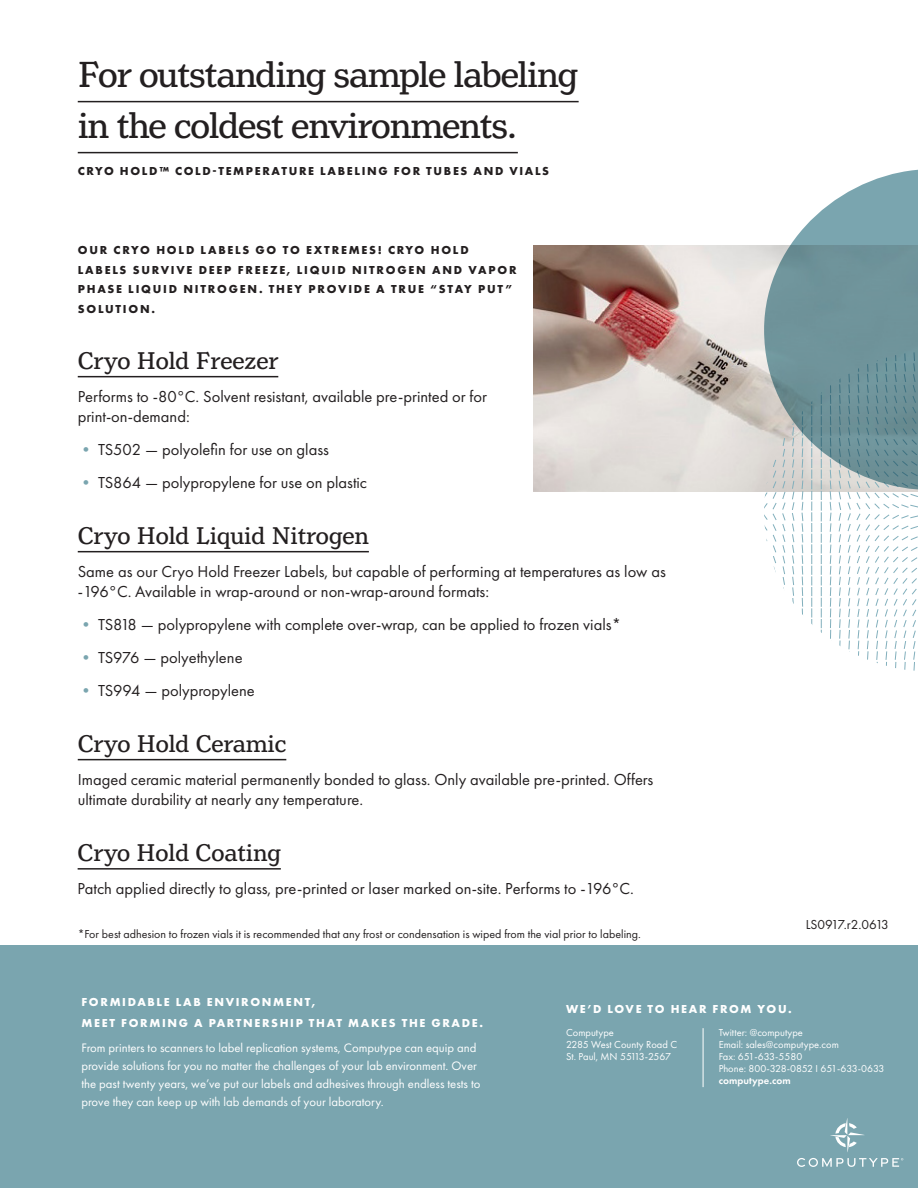
<style>
.page{position:relative;width:918px;height:1188px;background:#fff}
.page>*{position:absolute;margin:0;border:0;box-sizing:border-box;transform-origin:0 0}
.t1{font:38.25px "Henriette";letter-spacing:-.025em;color:#231f20}
.t2{font:25.5px "Henriette";color:#231f20}
.t3{font:16.5px/19.5px "Futura PT";color:#231f20}
.t4{font:13.5px "Futura PT";color:#231f20}
.t5{font:12.75px/18px "Futura PT";color:#fff}
.t6{font:700 12px/19.5px "Futura PT";letter-spacing:.15em;color:#231f20}
.t7{font:12px "Futura PT";color:#231f20}
.t8{font:700 12px/21px "Futura PT";letter-spacing:.14em;color:#fff}
.t9{font:10.5px/12px "Futura PT";color:#fff}
.s1{color:#7aa5af}
.s2{font-weight:600}
</style>
<div class="page">
<div style="left:0;top:945px;width:918px;height:243px;background:#7aa5af"></div>
<img style="left:533px;top:245px;width:315px;height:246px">
<svg style="left:811px;top:490px;width:2px;height:135px"></svg>
<svg style="left:802px;top:490px;width:1px;height:125px"></svg>
<svg style="left:792px;top:490px;width:2px;height:114px"></svg>
<svg style="left:764px;top:490px;width:22px;height:99px"></svg>
<svg style="left:821px;top:490px;width:1px;height:143px"></svg>
<svg style="left:830px;top:490px;width:1px;height:149px"></svg>
<svg style="left:839px;top:490px;width:2px;height:156px"></svg>
<svg style="left:848px;top:490px;width:70px;height:181px"></svg>
<svg style="left:764px;top:169px;width:154px;height:321px;background:#8ca8ad"></svg>
<hr style="left:78px;top:101px;width:501px;height:1px;background:#231f20">
<hr style="left:78px;top:152px;width:440px;height:1px;background:#231f20">
<hr style="left:78px;top:376px;width:200px;height:1px;background:#231f20">
<hr style="left:78px;top:551px;width:291px;height:1px;background:#231f20">
<svg style="left:830px;top:1118px;width:34px;height:34px"></svg>
<svg style="left:797px;top:1158px;width:106px;height:9px"></svg>
<hr style="left:703px;top:1028px;width:1px;height:59px;background:#fff">
<hr style="left:78px;top:759px;width:208px;height:1px;background:#231f20">
<hr style="left:78px;top:868px;width:203px;height:2px;background:#231f20">
<p class="t1" style="left:78px;top:53px;width:502px">For outstanding sample labeling</p>
<p class="t1" style="left:78px;top:104px;width:441px">in the coldest environments.</p>
<p class="t6" style="left:78px;top:161px;width:473px">CRYO HOLD™ COLD-TEMPERATURE LABELING FOR TUBES AND VIALS</p>
<p class="t6" style="left:78px;top:240px;width:440px">OUR CRYO HOLD LABELS GO TO EXTREMES! CRYO HOLD LABELS SURVIVE DEEP FREEZE, LIQUID NITROGEN AND VAPOR PHASE LIQUID NITROGEN. THEY PROVIDE A TRUE “STAY PUT” SOLUTION.</p>
<p class="t2" style="left:78px;top:346px;width:202px">Cryo Hold Freezer</p>
<p class="t3" style="left:78px;top:387px;width:411px">Performs to -80°C. Solvent resistant, available pre-printed or for print-on-demand:</p>
<p class="t3" style="left:78px;top:439px;width:253px"><span class="s1">•</span> TS502 — polyolefin for use on glass</p>
<p class="t3" style="left:78px;top:472px;width:291px"><span class="s1">•</span> TS864 — polypropylene for use on plastic</p>
<p class="t2" style="left:78px;top:521px;width:293px">Cryo Hold Liquid Nitrogen</p>
<p class="t3" style="left:78px;top:562px;width:590px">Same as our Cryo Hold Freezer Labels, but capable of performing at temperatures as low as -196°C. Available in wrap-around or non-wrap-around formats:</p>
<p class="t3" style="left:78px;top:614px;width:545px"><span class="s1">•</span> TS818 — polypropylene with complete over-wrap, can be applied to frozen vials*</p>
<p class="t3" style="left:78px;top:647px;width:166px"><span class="s1">•</span> TS976 — polyethylene</p>
<p class="t3" style="left:78px;top:680px;width:179px"><span class="s1">•</span> TS994 — polypropylene</p>
<p class="t2" style="left:78px;top:729px;width:210px">Cryo Hold Ceramic</p>
<p class="t3" style="left:78px;top:770px;width:577px">Imaged ceramic material permanently bonded to glass. Only available pre-printed. Offers ultimate durability at nearly any temperature.</p>
<p class="t2" style="left:78px;top:838px;width:205px">Cryo Hold Coating</p>
<p class="t3" style="left:78px;top:879px;width:558px">Patch applied directly to glass, pre-printed or laser marked on-site. Performs to -196°C.</p>
<p class="t7" style="left:78px;top:927px;width:565px">*For best adhesion to frozen vials it is recommended that any frost or condensation is wiped from the vial prior to labeling.</p>
<p class="t4" style="left:806px;top:916px;width:85px">LS0917.r2.0613</p>
<p class="t8" style="left:81px;top:992px;width:403px">FORMIDABLE LAB ENVIRONMENT,<br>MEET FORMING A PARTNERSHIP THAT MAKES THE GRADE.</p>
<p class="t5" style="left:81px;top:1039px;width:401px">From printers to scanners to label replication systems, Computype can equip and provide solutions for you no matter the challenges of your lab environment. Over the past twenty years, we’ve put our labels and adhesives through endless tests to prove they can keep up with lab demands of your laboratory.</p>
<p class="t8" style="left:566px;top:998px;width:227px">WE’D LOVE TO HEAR FROM YOU.</p>
<p class="t9" style="left:566px;top:1027px;width:113px">Computype<br>2285 West County Road C<br>St. Paul, MN 55113-2567</p>
<p class="t9" style="left:719px;top:1027px;width:167px">Twitter: @computype<br>Email: sales@computype.com<br>Fax: 651-633-5580<br>Phone: 800-328-0852 I 651-633-0633 <span class="s2">computype.com</span></p>
</div>
